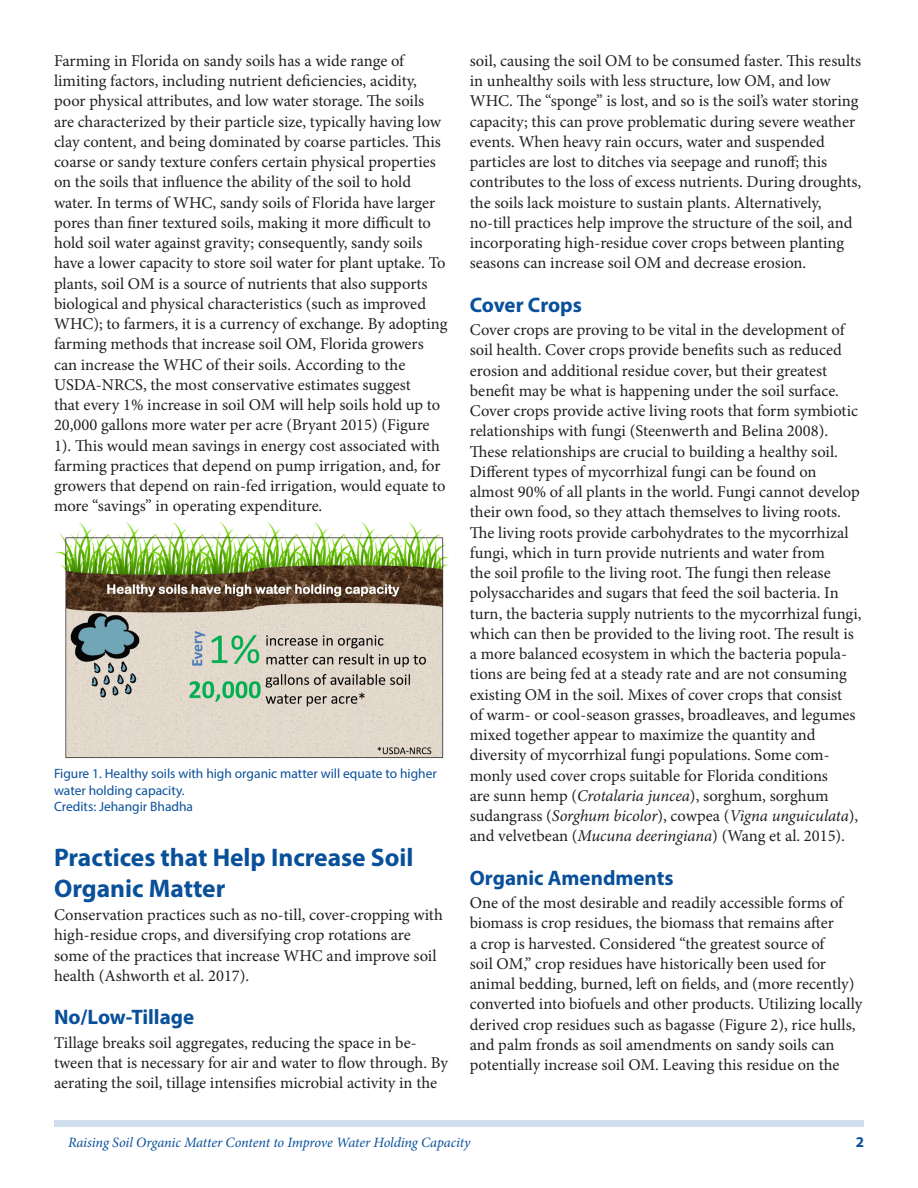
<style>
.page{position:relative;width:918px;height:1188px;background:#fff}
.page>*{position:absolute;margin:0;border:0;box-sizing:border-box;transform-origin:0 0}
.SectionHeading0{font:700 25.5px/30.6px "Myriad Pro";color:#09509a}
.SectionHeading1{font:700 21px "Myriad Pro";color:#09509a}
.Paragraph{font:16.5px/20.2px "Minion Pro";color:#231f20}
.PageNumber{font:700 15px "Myriad Pro";color:#09509a}
.RunningTitleItalics{font:italic 14.25px "Minion Pro";letter-spacing:-.01em;color:#09509a}
.FigureCaption{font:13.5px/16.5px "Myriad Pro";color:#09509a}
.s1{font-style:italic}
</style>
<div class="page">
<div style="left:54px;top:1120px;width:810px;height:7px;background:#d0dfeb"></div>
<img style="left:54px;top:522px;width:394px;height:237px">
<p class="Paragraph" style="left:54px;top:51px;width:395px">Farming in Florida on sandy soils has a wide range of limiting factors, including nutrient deficiencies, acidity, poor physical attributes, and low water storage. The soils are characterized by their particle size, typically having low clay content, and being dominated by coarse particles. This coarse or sandy texture confers certain physical properties on the soils that influence the ability of the soil to hold water. In terms of WHC, sandy soils of Florida have larger pores than finer textured soils, making it more difficult to hold soil water against gravity; consequently, sandy soils have a lower capacity to store soil water for plant uptake. To plants, soil OM is a source of nutrients that also supports biological and physical characteristics (such as improved WHC); to farmers, it is a currency of exchange. By adopting farming methods that increase soil OM, Florida growers can increase the WHC of their soils. According to the USDA-NRCS, the most conservative estimates suggest<br>that every 1% increase in soil OM will help soils hold up to 20,000 gallons more water per acre (Bryant 2015) (Figure 1). This would mean savings in energy cost associated with farming practices that depend on pump irrigation, and, for growers that depend on rain-fed irrigation, would equate to more “savings” in operating expenditure.</p>
<p class="FigureCaption" style="left:54px;top:765px;width:384px">Figure 1. Healthy soils with high organic matter will equate to higher water holding capacity.</p>
<p class="FigureCaption" style="left:54px;top:798px;width:141px">Credits: Jehangir Bhadha</p>
<p class="SectionHeading0" style="left:54px;top:841px;width:361px">Practices that Help Increase Soil<br>Organic Matter</p>
<p class="Paragraph" style="left:54px;top:905px;width:390px">Conservation practices such as no-till, cover-cropping with high-residue crops, and diversifying crop rotations are some of the practices that increase WHC and improve soil health (Ashworth et al. 2017).</p>
<p class="SectionHeading1" style="left:54px;top:1003px;width:142px">No/Low-Tillage</p>
<p class="Paragraph" style="left:54px;top:1032px;width:396px">Tillage breaks soil aggregates, reducing the space in be&shy;tween that is necessary for air and water to flow through. By aerating the soil, tillage intensifies microbial activity in the</p>
<p class="Paragraph" style="left:470px;top:51px;width:393px">soil, causing the soil OM to be consumed faster. This results in unhealthy soils with less structure, low OM, and low WHC. The “sponge” is lost, and so is the soil’s water storing capacity; this can prove problematic during severe weather events. When heavy rain occurs, water and suspended particles are lost to ditches via seepage and runoff; this contributes to the loss of excess nutrients. During droughts, the soils lack moisture to sustain plants. Alternatively, no-till practices help improve the structure of the soil, and incorporating high-residue cover crops between planting seasons can increase soil OM and decrease erosion.</p>
<p class="SectionHeading1" style="left:470px;top:291px;width:114px">Cover Crops</p>
<p class="Paragraph" style="left:470px;top:320px;width:393px">Cover crops are proving to be vital in the development of soil health. Cover crops provide benefits such as reduced erosion and additional residue cover, but their greatest benefit may be what is happening under the soil surface.<br>Cover crops provide active living roots that form symbiotic relationships with fungi (Steenwerth and Belina 2008).<br>These relationships are crucial to building a healthy soil.<br>Different types of mycorrhizal fungi can be found on almost 90% of all plants in the world. Fungi cannot develop their own food, so they attach themselves to living roots.<br>The living roots provide carbohydrates to the mycorrhizal fungi, which in turn provide nutrients and water from<br>the soil profile to the living root. The fungi then release polysaccharides and sugars that feed the soil bacteria. In turn, the bacteria supply nutrients to the mycorrhizal fungi, which can then be provided to the living root. The result is a more balanced ecosystem in which the bacteria popula&shy;tions are being fed at a steady rate and are not consuming existing OM in the soil. Mixes of cover crops that consist<br>of warm- or cool-season grasses, broadleaves, and legumes mixed together appear to maximize the quantity and diversity of mycorrhizal fungi populations. Some com&shy;monly used cover crops suitable for Florida conditions<br>are sunn hemp (<span class="s1">Crotalaria juncea</span>), sorghum, sorghum sudangrass (<span class="s1">Sorghum bicolor</span>), cowpea (<span class="s1">Vigna unguiculata</span>), and velvetbean (<span class="s1">Mucuna deeringiana</span>) (Wang et al. 2015).</p>
<p class="SectionHeading1" style="left:470px;top:864px;width:205px">Organic Amendments</p>
<p class="Paragraph" style="left:470px;top:893px;width:394px">One of the most desirable and readily accessible forms of biomass is crop residues, the biomass that remains after<br>a crop is harvested. Considered “the greatest source of<br>soil OM,” crop residues have historically been used for animal bedding, burned, left on fields, and (more recently) converted into biofuels and other products. Utilizing locally derived crop residues such as bagasse (Figure 2), rice hulls, and palm fronds as soil amendments on sandy soils can potentially increase soil OM. Leaving this residue on the</p>
<p class="RunningTitleItalics" style="left:68px;top:1133px;width:404px">Raising Soil Organic Matter Content to Improve Water Holding Capacity</p>
<p class="PageNumber" style="left:856px;top:1133px;width:10px">2</p>
</div>
